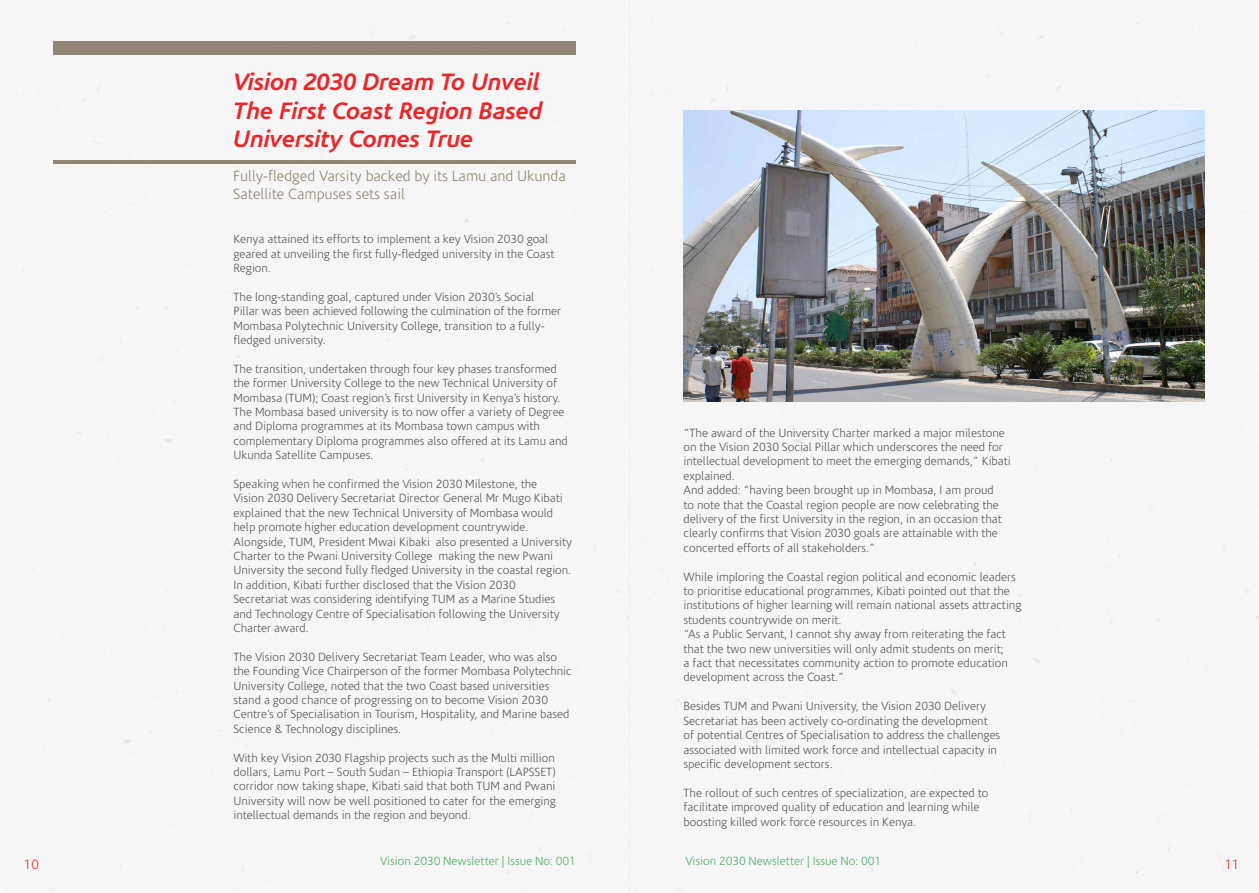
<style>
.page{position:relative;width:1259px;height:893px;background:#fff}
.page>*{position:absolute;margin:0;border:0;box-sizing:border-box;transform-origin:0 0}
.t1{font:italic 700 24px/28.8px "Corisande";color:#eb262a;text-align:justify}
.t2{font:300 15px/18px "Corisande";color:#918675}
.t3{font:300 13.5px "Corisande";color:#eb262a}
.t4{font:300 12px/14.4px "Corisande";color:#58595b}
.t5{font:300 12px "Corisande";color:#4faf64}
</style>
<div class="page">
<div style="left:0;top:0;width:1258px;height:893px;background:#f6f6f6"></div>
<div style="left:53px;top:41px;width:522px;height:13px;background:#918675"></div>
<hr style="left:53px;top:161px;width:522px;height:3px;background:#918675">
<img style="left:683px;top:111px;width:522px;height:290px">
<h1 class="t1" style="left:233px;top:68px;width:310px">Vision 2030 Dream To Unveil The First Coast Region Based University Comes True</h1>
<p class="t2" style="left:233px;top:167px;width:334px">Fully-fledged Varsity backed by its Lamu and Ukunda<br>Satellite Campuses sets sail</p>
<p class="t4" style="left:233px;top:232px;width:322px">Kenya attained its efforts to implement a key Vision 2030 goal geared at unveiling the first fully-fledged university in the Coast<br>Region.</p>
<p class="t4" style="left:233px;top:290px;width:329px">The long-standing goal, captured under Vision 2030’s Social Pillar was been achieved following the culmination of the former Mombasa Polytechnic University College, transition to a fully&shy;fledged university.</p>
<p class="t4" style="left:233px;top:362px;width:336px">The transition, undertaken through four key phases transformed the former University College to the new Technical University of Mombasa (TUM); Coast region’s first University in Kenya’s history.<br>The Mombasa based university is to now offer a variety of Degree and Diploma programmes at its Mombasa town campus with complementary Diploma programmes also offered at its Lamu and Ukunda Satellite Campuses.</p>
<p class="t4" style="left:233px;top:477px;width:340px">Speaking when he confirmed the Vision 2030 Milestone, the<br>Vision 2030 Delivery Secretariat Director General Mr Mugo Kibati explained that the new Technical University of Mombasa would help promote higher education development countrywide.<br>Alongside, TUM, President Mwai Kibaki also presented a University Charter to the Pwani University College making the new Pwani University the second fully fledged University in the coastal region.<br>In addition, Kibati further disclosed that the Vision 2030<br>Secretariat was considering identifying TUM as a Marine Studies and Technology Centre of Specialisation following the University Charter award.</p>
<p class="t4" style="left:233px;top:650px;width:340px">The Vision 2030 Delivery Secretariat Team Leader, who was also the Founding Vice Chairperson of the former Mombasa Polytechnic University College, noted that the two Coast based universities stand a good chance of progressing on to become Vision 2030<br>Centre’s of Specialisation in Tourism, Hospitality, and Marine based Science &amp; Technology disciplines.</p>
<p class="t4" style="left:233px;top:751px;width:324px;text-align:justify">With key Vision 2030 Flagship projects such as the Multi million dollars, Lamu Port – South Sudan – Ethiopia Transport (LAPSSET) corridor now taking shape, Kibati said that both TUM and Pwani University will now be well positioned to cater for the emerging intellectual demands in the region and beyond.</p>
<p class="t4" style="left:683px;top:426px;width:329px">“The award of the University Charter marked a major milestone on the Vision 2030 Social Pillar which underscores the need for intellectual development to meet the emerging demands,” Kibati explained.<br>And added: “having been brought up in Mombasa, I am proud<br>to note that the Coastal region people are now celebrating the delivery of the first University in the region, in an occasion that clearly confirms that Vision 2030 goals are attainable with the concerted efforts of all stakeholders.”</p>
<p class="t4" style="left:683px;top:570px;width:339px">While imploring the Coastal region political and economic leaders to prioritise educational programmes, Kibati pointed out that the institutions of higher learning will remain national assets attracting students countrywide on merit.<br>“As a Public Servant, I cannot shy away from reiterating the fact that the two new universities will only admit students on merit;<br>a fact that necessitates community action to promote education development across the Coast.”</p>
<p class="t4" style="left:683px;top:699px;width:318px">Besides TUM and Pwani University, the Vision 2030 Delivery Secretariat has been actively co-ordinating the development of potential Centres of Specialisation to address the challenges associated with limited work force and intellectual capacity in specific development sectors.</p>
<p class="t4" style="left:683px;top:786px;width:306px">The rollout of such centres of specialization, are expected to facilitate improved quality of education and learning while boosting killed work force resources in Kenya.</p>
<p class="t3" style="left:24px;top:857px;width:16px">10</p>
<p class="t5" style="left:380px;top:855px;width:197px">Vision 2030 Newsletter | Issue No: 001</p>
<p class="t5" style="left:685px;top:855px;width:197px">Vision 2030 Newsletter | Issue No: 001</p>
<p class="t3" style="left:1224px;top:857px;width:16px">11</p>
</div>
